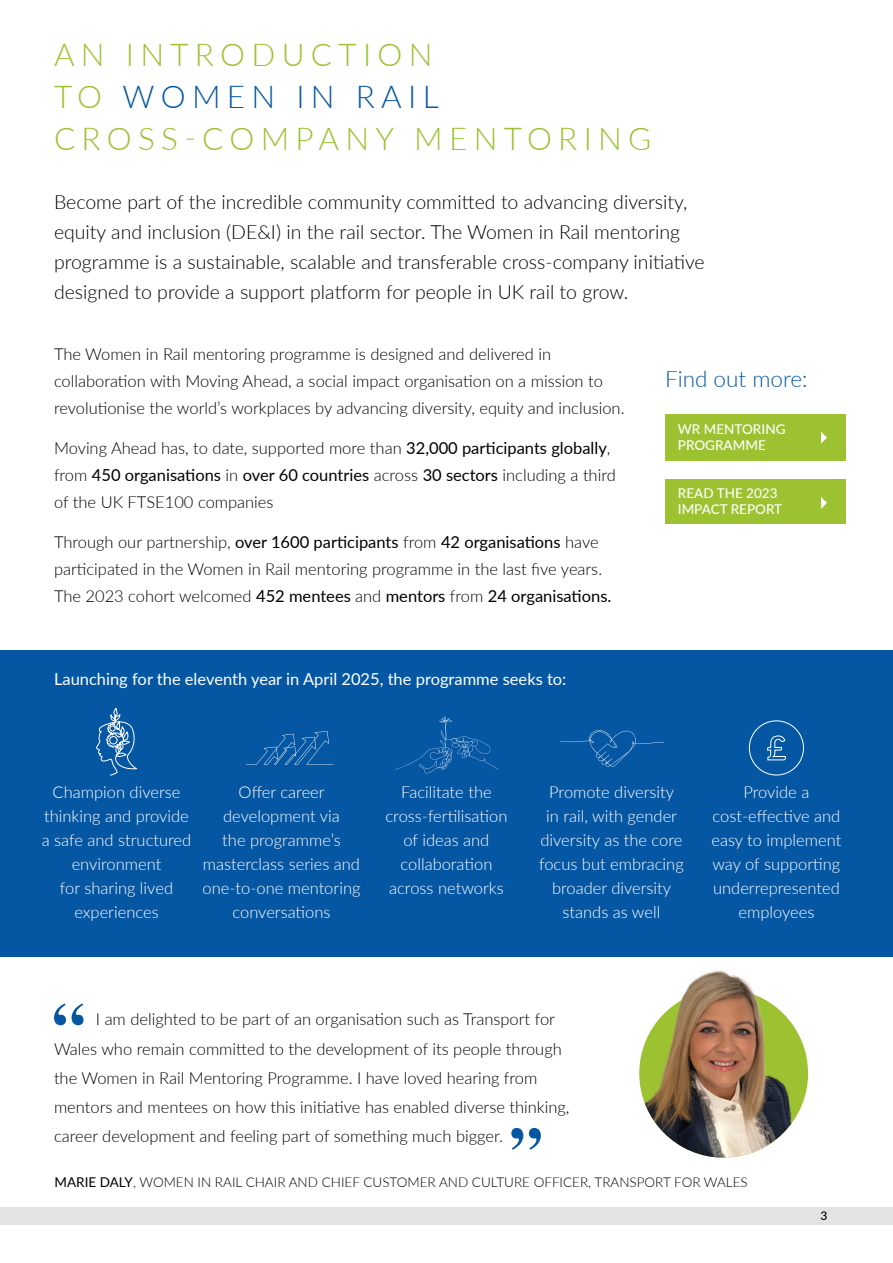
<style>
.page{position:relative;width:893px;height:1263px;background:#fff}
.page>*{position:absolute;margin:0;border:0;box-sizing:border-box;transform-origin:0 0}
.t1{font:300 31.5px/42px "Lato";letter-spacing:.2em;color:#9cc231}
.t2{font:300 22.5px "Lato";color:#0557a3}
.intro{font:300 19.5px/30px "Lato";color:#000}
.t3{font:300 16.5px/27px "Lato";color:#000}
.t4{font:300 16.5px/24px "Lato";color:#fff;text-align:center}
.t5{font:16.5px "Lato";color:#fff}
.Quote_source{font:300 13.5px "Lato";color:#000}
.Hyperlink{font:500 13.5px/16.5px "Lato";color:#fff}
.t6{font:500 12px "Lato";color:#000}
.s1{color:#0557a3}
.s2{font-weight:400}
</style>
<div class="page">
<div style="left:0;top:651px;width:893px;height:306px;background:#0557a3"></div>
<svg style="left:96px;top:708px;width:41px;height:67px"></svg>
<svg style="left:246px;top:731px;width:87px;height:34px"></svg>
<svg style="left:395px;top:716px;width:103px;height:57px"></svg>
<svg style="left:560px;top:730px;width:104px;height:37px"></svg>
<div style="left:749px;top:721px;width:55px;height:54px;border:1px solid #fff;border-radius:50%"></div>
<svg style="left:767px;top:735px;width:19px;height:25px"></svg>
<svg style="left:54px;top:1003px;width:30px;height:22px"></svg>
<svg style="left:511px;top:1128px;width:30px;height:22px"></svg>
<img style="left:639px;top:964px;width:169px;height:194px;border-radius:84px">
<div style="left:665px;top:414px;width:180px;height:47px;background:#9cc231"></div>
<svg style="left:821px;top:432px;width:6px;height:12px"></svg>
<div style="left:665px;top:479px;width:180px;height:45px;background:#9cc231"></div>
<svg style="left:821px;top:497px;width:6px;height:12px"></svg>
<div style="left:0;top:1208px;width:893px;height:17px;background:#e3e3e3"></div>
<p class="t1" style="left:54px;top:33px;width:599px">AN INTRODUCTION<br>TO <span class="s1">WOMEN IN RAIL<br></span>CROSS‑ COMPANY MENTORING</p>
<p class="intro" style="left:54px;top:186px;width:652px">Become part of the incredible community committed to advancing diversity, equity and inclusion (DE&amp;I) in the rail sector. The Women in Rail mentoring programme is a sustainable, scalable and transferable cross‑company initiative designed to provide a support platform for people in UK rail to grow.</p>
<p class="t3" style="left:54px;top:340px;width:572px">The Women in Rail mentoring programme is designed and delivered in collaboration with Moving Ahead, a social impact organisation on a mission to revolutionise the world’s workplaces by advancing diversity, equity and inclusion.</p>
<p class="t3" style="left:54px;top:434px;width:563px">Moving Ahead has, to date, supported more than <span class="s2">32,000 participants globally</span>, from <span class="s2">450 organisations</span> in <span class="s2">over 60 countries</span> across <span class="s2">30 sectors</span> including a third of the UK FTSE100 companies</p>
<p class="t3" style="left:54px;top:528px;width:559px">Through our partnership, <span class="s2">over 1600 participants</span> from <span class="s2">42 organisations</span> have participated in the Women in Rail mentoring programme in the last five years.<br>The 2023 cohort welcomed <span class="s2">452 mentees</span> and <span class="s2">mentors</span> from <span class="s2">24 organisations.</span></p>
<p class="t5" style="left:54px;top:667px;width:514px">Launching for the eleventh year in April 2025, the programme seeks to:</p>
<h1 class="t2" style="left:665px;top:363px;width:144px">Find out more:</h1>
<p class="Hyperlink" style="left:678px;top:420px;width:109px">WR MENTORING<br>PROGRAMME</p>
<p class="Hyperlink" style="left:678px;top:484px;width:106px">READ THE 2023<br>IMPACT REPORT</p>
<p class="t4" style="left:42px;top:780px;width:151px">Champion diverse thinking and provide a safe and structured environment<br>for sharing lived experiences</p>
<p class="t4" style="left:203px;top:780px;width:159px">Offer career development via<br>the programme’s masterclass series and one-to-one mentoring conversations</p>
<p class="t4" style="left:385px;top:780px;width:123px">Facilitate the cross‑fertilisation of ideas and collaboration across networks</p>
<p class="t4" style="left:539px;top:780px;width:146px">Promote diversity<br>in rail, with gender diversity as the core focus but embracing broader diversity stands as well</p>
<p class="t4" style="left:711px;top:780px;width:131px">Provide a cost‑effective and easy to implement way of supporting underrepresented employees</p>
<p class="t3" style="left:96px;top:1005px;width:461px">I am delighted to be part of an organisation such as Transport for</p>
<p class="t3" style="left:54px;top:1034px;width:509px">Wales who remain committed to the development of its people through</p>
<p class="t3" style="left:54px;top:1064px;width:485px">the Women in Rail Mentoring Programme. I have loved hearing from</p>
<p class="t3" style="left:54px;top:1093px;width:517px">mentors and mentees on how this initiative has enabled diverse thinking,</p>
<p class="t3" style="left:54px;top:1122px;width:451px">career development and feeling part of something much bigger.</p>
<p class="Quote_source" style="left:55px;top:1172px;width:695px"><span class="s2">MARIE DALY</span>, WOMEN IN RAIL CHAIR AND CHIEF CUSTOMER AND CULTURE OFFICER, TRANSPORT FOR WALES</p>
<p class="t6" style="left:820px;top:1207px;width:8px">3</p>
</div>
